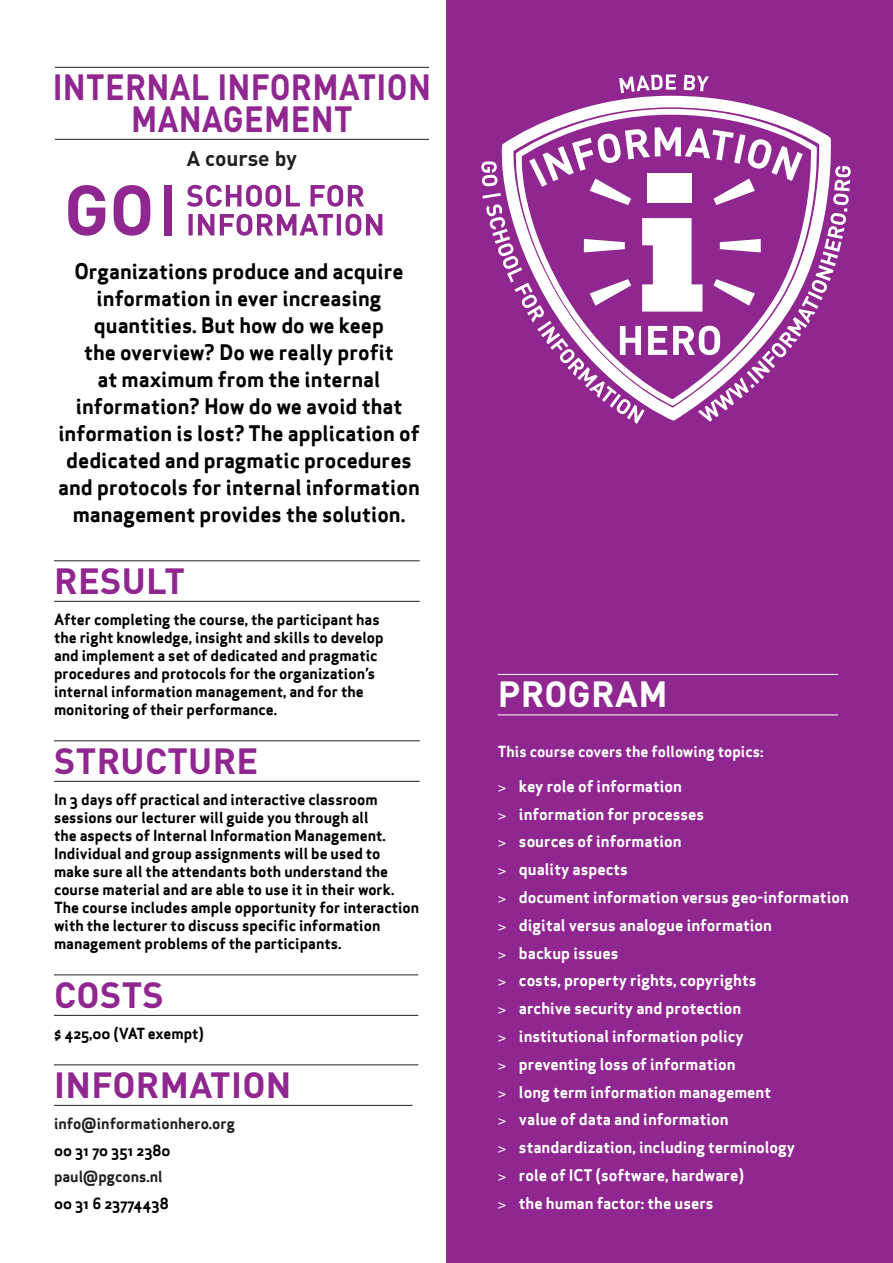
<style>
.page{position:relative;width:893px;height:1263px;background:#fff}
.page>*{position:absolute;margin:0;border:0;box-sizing:border-box;transform-origin:0 0}
.t1{font:700 36px "DINOT";letter-spacing:.01em;color:#90268f}
.t2{font:700 36px/31.5px "DINOT";letter-spacing:.01em;color:#90268f;text-align:center;scale:.9 1}
.t3{font:700 36px "DINOT";letter-spacing:.01em;color:#fff}
.t4{font:21px/27px "Apex Sans Bold ST";color:#000001;text-align:center}
.t5{font:700 21px "DINOT";color:#231f20}
.t6{font:15.75px/27.8px "Apex Sans Bold ST";color:#fff}
.t7{font:15px/18px "Apex Sans Bold ST";color:#000001}
.t8{font:15px "Apex Sans Bold ST";color:#231f20}
.t9{font:15px "Apex Sans Bold ST";color:#fff}
</style>
<div class="page">
<div style="left:446px;top:0;width:447px;height:1263px;background:#90268f"></div>
<svg style="left:189px;top:214px;width:193px;height:22px"></svg>
<svg style="left:68px;top:185px;width:37px;height:51px"></svg>
<svg style="left:114px;top:185px;width:36px;height:51px"></svg>
<div style="left:164px;top:185px;width:7px;height:51px;background:#90268f"></div>
<svg style="left:187px;top:185px;width:113px;height:22px"></svg>
<svg style="left:311px;top:185px;width:53px;height:22px"></svg>
<svg style="left:591px;top:93px;width:164px;height:13px"></svg>
<svg style="left:533px;top:106px;width:279px;height:21px"></svg>
<svg style="left:619px;top:74px;width:90px;height:19px"></svg>
<svg style="left:481px;top:127px;width:370px;height:297px"></svg>
<hr style="left:55px;top:67px;width:374px;height:1px;background:#231f20">
<hr style="left:55px;top:139px;width:374px;height:1px;background:#231f20">
<hr style="left:498px;top:674px;width:340px;height:1px;background:#fff">
<hr style="left:498px;top:714px;width:340px;height:1px;background:#fff">
<hr style="left:54px;top:560px;width:366px;height:1px;background:#231f20">
<hr style="left:54px;top:601px;width:366px;height:1px;background:#231f20">
<hr style="left:54px;top:740px;width:366px;height:1px;background:#231f20">
<hr style="left:54px;top:781px;width:366px;height:1px;background:#231f20">
<hr style="left:54px;top:974px;width:364px;height:1px;background:#231f20">
<hr style="left:54px;top:1015px;width:364px;height:1px;background:#231f20">
<hr style="left:54px;top:1064px;width:364px;height:1px;background:#231f20">
<hr style="left:54px;top:1105px;width:358px;height:1px;background:#231f20">
<h1 class="t2" style="left:53px;top:70px;width:422px">INTERNAL INFORMATION<br>MANAGEMENT</h1>
<h2 class="t5" style="left:187px;top:145px;width:111px">A course by</h2>
<p class="t4" style="left:58px;top:258px;width:363px">Organizations produce and acquire information in ever increasing quantities. But how do we keep<br>the overview? Do we really profit<br>at maximum from the internal information? How do we avoid that information is lost? The application of dedicated and pragmatic procedures and protocols for internal information management provides the solution.</p>
<h1 class="t1" style="left:54px;top:557px;width:132px">RESULT</h1>
<p class="t7" style="left:54px;top:610px;width:331px">After completing the course, the participant has the right knowledge, insight and skills to develop and implement a set of dedicated and pragmatic procedures and protocols for the organization’s internal information management, and for the monitoring of their performance.</p>
<h1 class="t1" style="left:54px;top:737px;width:206px">STRUCTURE</h1>
<p class="t7" style="left:54px;top:790px;width:367px">In 3 days off practical and interactive classroom sessions our lecturer will guide you through all<br>the aspects of Internal Information Management.<br>Individual and group assignments will be used to make sure all the attendants both understand the course material and are able to use it in their work.<br>The course includes ample opportunity for interaction with the lecturer to discuss specific information management problems of the participants.</p>
<h1 class="t1" style="left:54px;top:971px;width:111px">COSTS</h1>
<p class="t7" style="left:54px;top:1024px;width:152px">$ 425,00 (VAT exempt)</p>
<h1 class="t1" style="left:54px;top:1061px;width:239px">INFORMATION</h1>
<p class="t8" style="left:54px;top:1114px;width:182px">info@informationhero.org</p>
<p class="t7" style="left:54px;top:1141px;width:118px">00 31 70 351 2380</p>
<p class="t8" style="left:54px;top:1167px;width:110px">paul@pgcons.nl</p>
<p class="t7" style="left:54px;top:1194px;width:116px">00 31 6 23774438</p>
<h1 class="t3" style="left:498px;top:670px;width:171px">PROGRAM</h1>
<p class="t9" style="left:498px;top:741px;width:267px">This course covers the following topics:</p>
<p class="t6" style="left:519px;top:772px;width:331px">key role of information<br>information for processes<br>sources of information<br>quality aspects<br>document information versus geo-information digital versus analogue information<br>backup issues<br>costs, property rights, copyrights<br>archive security and protection<br>institutional information policy<br>preventing loss of information<br>long term information management<br>value of data and information standardization, including terminology<br>role of ICT (software, hardware)<br>the human factor: the users</p>
</div>
